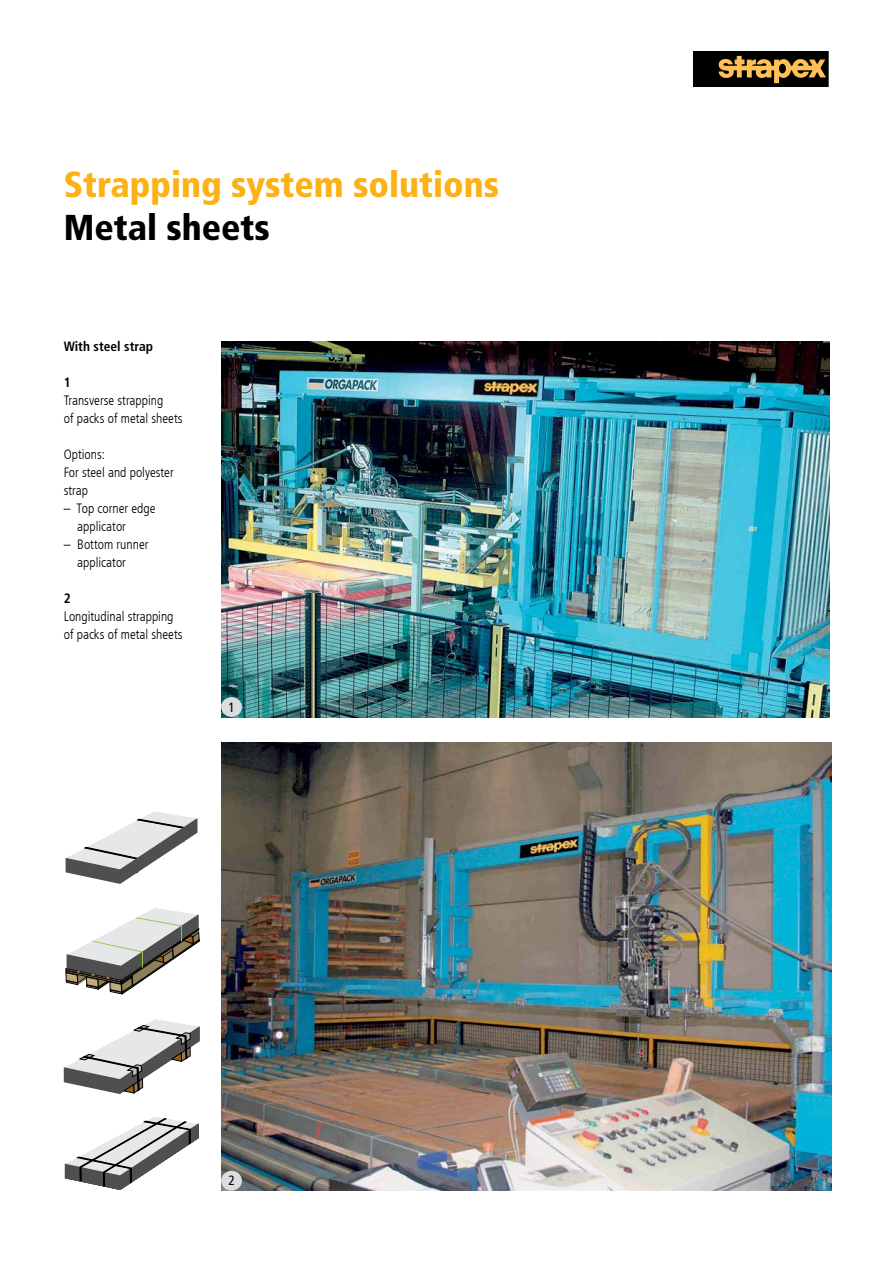
<style>
.page{position:relative;width:893px;height:1263px;background:#fff}
.page>*{position:absolute;margin:0;border:0;box-sizing:border-box;transform-origin:0 0}
.t1{font:900 condensed 36px "Frutiger LT Com";color:#fcb116}
.t2{font:900 condensed 36px "Frutiger LT Com";color:#000}
.t3{font:300 condensed 13.5px/18px "Frutiger LT Com";color:#000}
.t4{font:700 condensed 13.5px "Frutiger LT Com";color:#000}
.t5{font:condensed 13.5px "Frutiger LT Com";color:#000}
</style>
<div class="page">
<img style="left:221px;top:341px;width:608px;height:377px">
<svg style="left:66px;top:908px;width:134px;height:86px"></svg>
<svg style="left:66px;top:812px;width:131px;height:71px"></svg>
<svg style="left:63px;top:1019px;width:137px;height:75px"></svg>
<svg style="left:65px;top:1117px;width:134px;height:73px"></svg>
<img style="left:221px;top:742px;width:610px;height:449px">
<div style="left:221px;top:697px;width:21px;height:20px;background:#dcddde;border-radius:50%"></div>
<div style="left:221px;top:1171px;width:21px;height:20px;background:#dcddde;border-radius:50%"></div>
<div style="left:693px;top:51px;width:135px;height:35px;background:#000"></div>
<div style="left:693px;top:51px;width:135px;height:36px;border:1px solid #000"></div>
<svg style="left:718px;top:56px;width:108px;height:27px"></svg>
<p class="t1" style="left:64px;top:163px;width:437px">Strapping system solutions</p>
<p class="t2" style="left:64px;top:206px;width:208px">Metal sheets</p>
<p class="t4" style="left:64px;top:339px;width:91px">With steel strap</p>
<p class="t4" style="left:64px;top:375px;width:9px">1</p>
<p class="t3" style="left:64px;top:392px;width:101px">Transverse strapping</p>
<p class="t3" style="left:64px;top:410px;width:120px">of packs of metal sheets</p>
<p class="t3" style="left:64px;top:446px;width:43px">Options:</p>
<p class="t3" style="left:64px;top:464px;width:112px">For steel and polyester strap</p>
<p class="t3" style="left:64px;top:500px;width:93px">– Top corner edge</p>
<p class="t3" style="left:77px;top:518px;width:50px">applicator</p>
<p class="t3" style="left:64px;top:536px;width:86px">– Bottom runner</p>
<p class="t3" style="left:77px;top:554px;width:50px">applicator</p>
<p class="t4" style="left:64px;top:591px;width:9px">2</p>
<p class="t3" style="left:64px;top:608px;width:111px">Longitudinal strapping</p>
<p class="t3" style="left:64px;top:626px;width:120px">of packs of metal sheets</p>
<p class="t5" style="left:228px;top:699px;width:8px">1</p>
<p class="t5" style="left:228px;top:1173px;width:8px">2</p>
</div>
